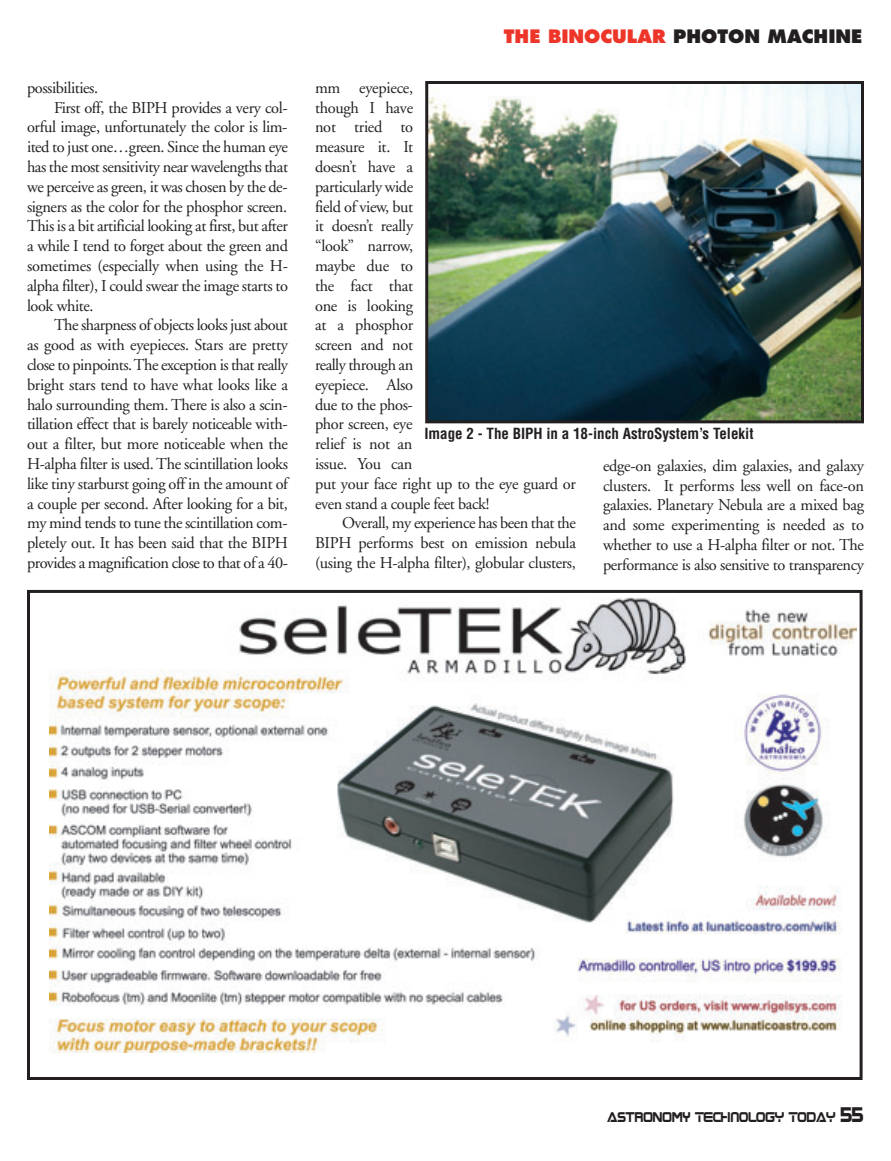
<style>
.page{position:relative;width:891px;height:1161px;background:#fff}
.page>*{position:absolute;margin:0;border:0;box-sizing:border-box;transform-origin:0 0}
.t1{font:800 18px "Futura";color:#231f20}
.t2{font:16.5px/19.8px "Adobe Garamond";letter-spacing:-.025em;color:#231f20;text-align:justify}
.t3{font:700 condensed 15px "Helvetica";color:#231f20}
.t4{font:11.4px "Boom Box";color:#231f20;scale:.9 1}
.s1{color:#ee3529}
.s2{font-size:17.1px}
</style>
<div class="page">
<img style="left:50px;top:598px;width:807px;height:454px">
<div style="left:27px;top:590px;width:836px;height:490px;border:3px solid #231f20"></div>
<img style="left:429px;top:85px;width:431px;height:334px">
<div style="left:425px;top:81px;width:439px;height:342px;border:3px solid #231f20"></div>
<p class="t2" style="left:27px;top:79px;width:73px">possibilities.</p>
<p class="t2" style="left:54px;top:99px;width:235px">First off, the BIPH provides a very col-</p>
<p class="t2" style="left:27px;top:119px;width:262px">orful image, unfortunately the color is lim-</p>
<p class="t2" style="left:27px;top:139px;width:263px">ited to just one…green. Since the human eye</p>
<p class="t2" style="left:27px;top:158px;width:263px">has the most sensitivity near wavelengths that</p>
<p class="t2" style="left:27px;top:178px;width:262px">we perceive as green, it was chosen by the de-</p>
<p class="t2" style="left:27px;top:198px;width:262px">signers as the color for the phosphor screen.</p>
<p class="t2" style="left:27px;top:218px;width:263px">This is a bit artificial looking at first, but after</p>
<p class="t2" style="left:27px;top:238px;width:262px">a while I tend to forget about the green and</p>
<p class="t2" style="left:27px;top:257px;width:262px">sometimes (especially when using the H-</p>
<p class="t2" style="left:27px;top:277px;width:263px">alpha filter), I could swear the image starts to</p>
<p class="t2" style="left:27px;top:297px;width:68px">look white.</p>
<p class="t2" style="left:54px;top:317px;width:235px">The sharpness of objects looks just about</p>
<p class="t2" style="left:27px;top:337px;width:262px">as good as with eyepieces. Stars are pretty</p>
<p class="t2" style="left:27px;top:356px;width:262px">close to pinpoints. The exception is that really</p>
<p class="t2" style="left:27px;top:376px;width:263px">bright stars tend to have what looks like a</p>
<p class="t2" style="left:27px;top:396px;width:262px">halo surrounding them. There is also a scin-</p>
<p class="t2" style="left:27px;top:416px;width:262px">tillation effect that is barely noticeable with-</p>
<p class="t2" style="left:27px;top:436px;width:263px">out a filter, but more noticeable when the</p>
<p class="t2" style="left:27px;top:455px;width:262px">H-alpha filter is used. The scintillation looks</p>
<p class="t2" style="left:27px;top:475px;width:262px">like tiny starburst going off in the amount of</p>
<p class="t2" style="left:27px;top:495px;width:262px">a couple per second. After looking for a bit,</p>
<p class="t2" style="left:27px;top:515px;width:262px">my mind tends to tune the scintillation com-</p>
<p class="t2" style="left:27px;top:535px;width:262px">pletely out. It has been said that the BIPH</p>
<p class="t2" style="left:27px;top:554px;width:263px">provides a magnification close to that of a 40-</p>
<p class="t1" style="left:504px;top:29px;width:360px"><span class="s1">THE BINOCULAR</span> PHOTON MACHINE</p>
<p class="t2" style="left:315px;top:79px;width:263px;text-align:left">mm eyepiece,<br>though I have<br>not tried to<br>measure it. It<br>doesn’t have a<br>particularly wide<br>field of view, but<br>it doesn’t really<br>“look” narrow,<br>maybe due to<br>the fact that<br>one is looking<br>at a phosphor<br>screen and not<br>really through an<br>eyepiece. Also<br>due to the phos-<br>phor screen, eye<br>relief is not an<br>issue. You can<br>put your face right up to the eye guard or even stand a couple feet back!</p>
<p class="t2" style="left:315px;top:515px;width:263px;text-indent:27px">Overall, my experience has been that the BIPH performs best on emission nebula (using the H-alpha filter), globular clusters,</p>
<p class="t3" style="left:424px;top:428px;width:331px">Image 2 - The BIPH in a 18-inch AstroSystem’s Telekit</p>
<p class="t2" style="left:603px;top:457px;width:263px">edge-on galaxies, dim galaxies, and galaxy clusters. It performs less well on face-on galaxies. Planetary Nebula are a mixed bag and some experimenting is needed as to whether to use a H-alpha filter or not. The performance is also sensitive to transparency</p>
<p class="t4" style="left:607px;top:1111px;width:285px">ASTRONOMY TECHNOLOGY TODAY <span class="s2">55</span></p>
</div>
